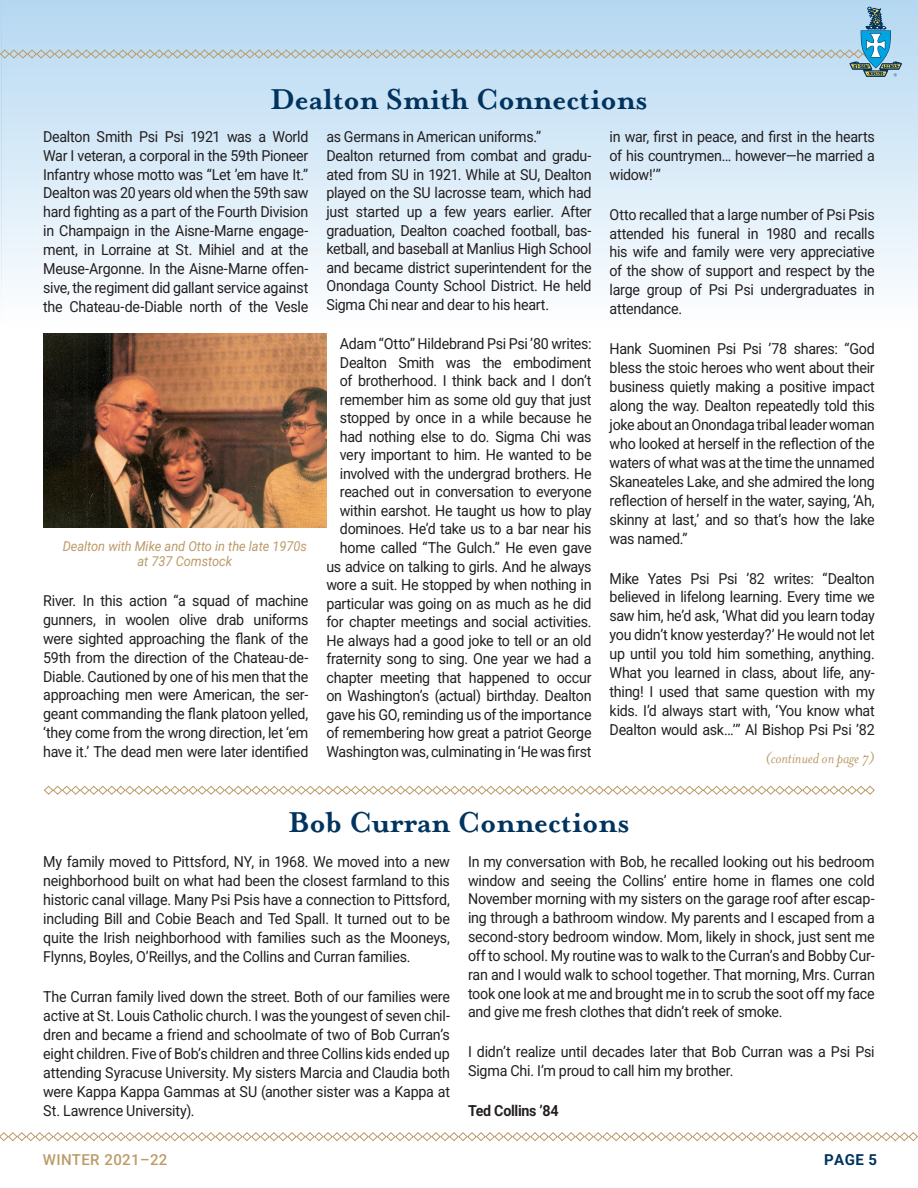
<style>
.page{position:relative;width:918px;height:1188px;background:#fff}
.page>*{position:absolute;margin:0;border:0;box-sizing:border-box;transform-origin:0 0}
.Header_1{font:700 33px "Mrs Eaves OT";letter-spacing:-.01em;color:#00345e}
.Header_1-2{font:italic 16.5px "Mrs Eaves OT";letter-spacing:-.01em;color:#bc9b69}
.Body{font:15px/18.9px "Roboto";letter-spacing:-.02em;color:#231f20;text-align:justify;scale:.95 1}
.t1{font:500 15px "Roboto";letter-spacing:.025em;color:#bc9b69}
.t2{font:700 15px "Roboto";letter-spacing:-.02em;color:#231f20;scale:.95 1}
.t3{font:700 15px "Roboto";color:#00345e}
.Photo_caption{font:italic 13.5px "Roboto";color:#bc9b69;scale:.95 1}
</style>
<div class="page">
<hr style="left:0;top:0;width:2px;height:326px;background:#b1d6f1">
<div style="left:2px;top:0;width:916px;height:326px;background:linear-gradient(to bottom,#b5d8f1,#fefefe)"></div>
<svg style="left:0;top:7px;width:902px;height:70px;background:#bad7ec"></svg>
<svg style="left:0;top:1132px;width:918px;height:10px"></svg>
<img style="left:43px;top:333px;width:283px;height:194px">
<svg style="left:44px;top:785px;width:831px;height:10px"></svg>
<p class="Header_1" style="left:270px;top:80px;width:379px">Dealton Smith Connections</p>
<p class="Body" style="left:43px;top:126px;width:281px">Dealton Smith Psi Psi 1921 was a World War I veteran, a corporal in the 59th Pioneer Infantry whose motto was “Let ’em have It.” Dealton was 20 years old when the 59th saw hard fighting as a part of the Fourth Division in Champaign in the Aisne-Marne engage&shy;ment, in Lorraine at St. Mihiel and at the Meuse-Argonne. In the Aisne-Marne offen&shy;sive, the regiment did gallant service against the Chateau-de-Diable north of the Vesle</p>
<p class="Body" style="left:610px;top:126px;width:281px">in war, first in peace, and first in the hearts of his countrymen… however—he married a widow!’”</p>
<p class="Body" style="left:610px;top:204px;width:281px">Otto recalled that a large number of Psi Psis attended his funeral in 1980 and recalls his wife and family were very appreciative of the show of support and respect by the large group of Psi Psi undergraduates in attendance.</p>
<p class="Body" style="left:610px;top:339px;width:281px">Hank Suominen Psi Psi ’78 shares: “God bless the stoic heroes who went about their business quietly making a positive impact along the way. Dealton repeatedly told this joke about an Onondaga tribal leader woman who looked at herself in the reflection of the waters of what was at the time the unnamed Skaneateles Lake, and she admired the long reflection of herself in the water, saying, ‘Ah, skinny at last,’ and so that’s how the lake was named.”</p>
<p class="Body" style="left:610px;top:568px;width:281px">Mike Yates Psi Psi ’82 writes: “Dealton believed in lifelong learning. Every time we saw him, he’d ask, ‘What did you learn today you didn’t know yesterday?’ He would not let up until you told him something, anything.<br>What you learned in class, about life, any&shy;thing! I used that same question with my kids. I’d always start with, ‘You know what Dealton would ask…’” Al Bishop Psi Psi ’82</p>
<p class="Body" style="left:326px;top:126px;width:228px">as Germans in American uniforms.”</p>
<p class="Body" style="left:326px;top:146px;width:281px">Dealton returned from combat and gradu&shy;ated from SU in 1921. While at SU, Dealton played on the SU lacrosse team, which had just started up a few years earlier. After graduation, Dealton coached football, bas&shy;ketball, and baseball at Manlius High School and became district superintendent for the Onondaga County School District. He held Sigma Chi near and dear to his heart.</p>
<p class="Body" style="left:326px;top:334px;width:281px;text-align:right">Adam “Otto” Hildebrand Psi Psi ’80 writes:<br>Dealton Smith was the embodiment of brotherhood. I think back and I don’t remember him as some old guy that just stopped by once in a while because he had nothing else to do. Sigma Chi was very important to him. He wanted to be involved with the undergrad brothers. He reached out in conversation to everyone within earshot. He taught us how to play dominoes. He’d take us to a bar near his home called “The Gulch.” He even gave us advice on talking to girls. And he always wore a suit. He stopped by when nothing in particular was going on as much as he did for chapter meetings and social activities.<br>He always had a good joke to tell or an old fraternity song to sing. One year we had a chapter meeting that happened to occur on Washington’s (actual) birthday. Dealton gave his GO, reminding us of the importance of remembering how great a patriot George Washington was, culminating in ‘He was first</p>
<p class="Photo_caption" style="left:63px;top:536px;width:259px">Dealton with Mike and Otto in the late 1970s</p>
<p class="Photo_caption" style="left:138px;top:551px;width:101px">at 737 Comstock</p>
<p class="Body" style="left:43px;top:591px;width:281px">River. In this action “a squad of machine gunners, in woolen olive drab uniforms were sighted approaching the flank of the 59th from the direction of the Chateau-de-Diable. Cautioned by one of his men that the approaching men were American, the ser&shy;geant commanding the flank platoon yelled, ‘they come from the wrong direction, let ‘em have it.’ The dead men were later identified</p>
<p class="Header_1-2" style="left:765px;top:749px;width:111px">(continued on page 7)</p>
<p class="Header_1" style="left:288px;top:804px;width:343px">Bob Curran Connections</p>
<p class="Body" style="left:43px;top:851px;width:430px">My family moved to Pittsford, NY, in 1968. We moved into a new neighborhood built on what had been the closest farmland to this historic canal village. Many Psi Psis have a connection to Pittsford, including Bill and Cobie Beach and Ted Spall. It turned out to be quite the Irish neighborhood with families such as the Mooneys, Flynns, Boyles, O’Reillys, and the Collins and Curran families.</p>
<p class="Body" style="left:43px;top:987px;width:430px">The Curran family lived down the street. Both of our families were active at St. Louis Catholic church. I was the youngest of seven chil&shy;dren and became a friend and schoolmate of two of Bob Curran’s eight children. Five of Bob’s children and three Collins kids ended up attending Syracuse University. My sisters Marcia and Claudia both were Kappa Kappa Gammas at SU (another sister was a Kappa at St. Lawrence University).</p>
<p class="Body" style="left:468px;top:851px;width:430px">In my conversation with Bob, he recalled looking out his bedroom window and seeing the Collins’ entire home in flames one cold November morning with my sisters on the garage roof after escap&shy;ing through a bathroom window. My parents and I escaped from a second-story bedroom window. Mom, likely in shock, just sent me off to school. My routine was to walk to the Curran’s and Bobby Cur&shy;ran and I would walk to school together. That morning, Mrs. Curran took one look at me and brought me in to scrub the soot off my face and give me fresh clothes that didn’t reek of smoke.</p>
<p class="Body" style="left:468px;top:1042px;width:430px">I didn’t realize until decades later that Bob Curran was a Psi Psi<br>Sigma Chi. I’m proud to call him my brother.</p>
<p class="t2" style="left:468px;top:1100px;width:97px">Ted Collins ’84</p>
<p class="t1" style="left:43px;top:1149px;width:126px">WINTER 2021–22</p>
<p class="t3" style="left:824px;top:1149px;width:55px">PAGE 5</p>
</div>
